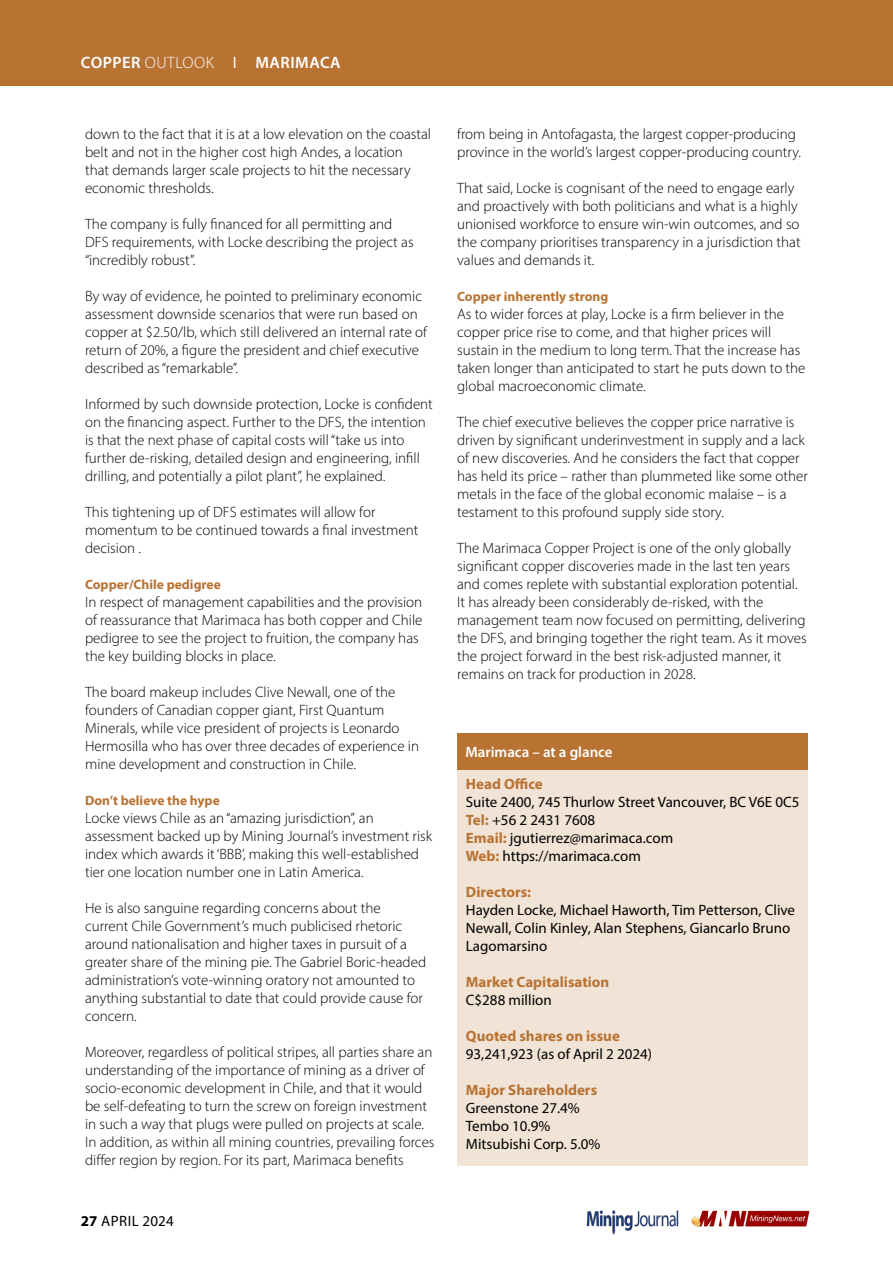
<style>
.page{position:relative;width:893px;height:1263px;background:#fff}
.page>*{position:absolute;margin:0;border:0;box-sizing:border-box;transform-origin:0 0}
.t1{font:600 16.5px "Myriad Pro";letter-spacing:.03em;color:#fff}
.t2{font:300 15px/18px "Myriad Pro";color:#000}
.t3{font:15px/18px "Myriad Pro";color:#000}
.t4{font:700 15px "Myriad Pro";color:#b87333}
.t5{font:600 15px "Myriad Pro";color:#fff}
.t6{font:15px "Myriad Pro";letter-spacing:.03em;color:#000}
.t7{font:700 13.5px "Myriad Pro";color:#b87333}
.s1{font-weight:300}
.s2{font-weight:400}
.s3{font-weight:700}
.s4{font-weight:700;color:#b87333}
</style>
<div class="page">
<img style="left:691px;top:1210px;width:119px;height:17px">
<img style="left:586px;top:1210px;width:93px;height:25px">
<div style="left:0;top:0;width:893px;height:85px;background:#b87333"></div>
<div style="left:457px;top:769px;width:351px;height:396px;background:#f1e3d6"></div>
<div style="left:457px;top:733px;width:351px;height:36px;background:#b87333"></div>
<p class="t1" style="left:81px;top:52px;width:261px">COPPER <span class="s1">OUTLOOK</span> <span class="s2">I</span> MARIMACA</p>
<p class="t2" style="left:85px;top:125px;width:347px">down to the fact that it is at a low elevation on the coastal belt and not in the higher cost high Andes, a location<br>that demands larger scale projects to hit the necessary economic thresholds.</p>
<p class="t2" style="left:85px;top:215px;width:330px">The company is fully financed for all permitting and<br>DFS requirements, with Locke describing the project as “incredibly robust”.</p>
<p class="t2" style="left:85px;top:287px;width:344px">By way of evidence, he pointed to preliminary economic assessment downside scenarios that were run based on copper at $2.50/lb, which still delivered an internal rate of return of 20%, a figure the president and chief executive described as “remarkable”.</p>
<p class="t2" style="left:85px;top:395px;width:349px">Informed by such downside protection, Locke is confident on the financing aspect. Further to the DFS, the intention is that the next phase of capital costs will “take us into further de-risking, detailed design and engineering, infill drilling, and potentially a pilot plant”, he explained.</p>
<p class="t2" style="left:85px;top:503px;width:335px">This tightening up of DFS estimates will allow for momentum to be continued towards a final investment decision .</p>
<p class="t7" style="left:85px;top:576px;width:137px">Copper/Chile pedigree</p>
<p class="t2" style="left:85px;top:593px;width:339px">In respect of management capabilities and the provision of reassurance that Marimaca has both copper and Chile pedigree to see the project to fruition, the company has the key building blocks in place.</p>
<p class="t2" style="left:85px;top:683px;width:336px">The board makeup includes Clive Newall, one of the founders of Canadian copper giant, First Quantum Minerals, while vice president of projects is Leonardo Hermosilla who has over three decades of experience in mine development and construction in Chile.</p>
<p class="t7" style="left:85px;top:792px;width:136px">Don’t believe the hype</p>
<p class="t2" style="left:85px;top:809px;width:349px">Locke views Chile as an “amazing jurisdiction”, an assessment backed up by Mining Journal’s investment risk index which awards it ‘BBB’, making this well-established tier one location number one in Latin America.</p>
<p class="t2" style="left:85px;top:899px;width:343px">He is also sanguine regarding concerns about the current Chile Government’s much publicised rhetoric around nationalisation and higher taxes in pursuit of a greater share of the mining pie. The Gabriel Boric-headed administration’s vote-winning oratory not amounted to anything substantial to date that could provide cause for concern.</p>
<p class="t2" style="left:85px;top:1043px;width:351px">Moreover, regardless of political stripes, all parties share an understanding of the importance of mining as a driver of socio-economic development in Chile, and that it would be self-defeating to turn the screw on foreign investment in such a way that plugs were pulled on projects at scale.<br>In addition, as within all mining countries, prevailing forces differ region by region. For its part, Marimaca benefits</p>
<p class="t6" style="left:81px;top:1212px;width:94px"><span class="s3">27</span> APRIL 2024</p>
<p class="t2" style="left:457px;top:125px;width:346px">from being in Antofagasta, the largest copper-producing province in the world’s largest copper-producing country.</p>
<p class="t2" style="left:457px;top:179px;width:345px">That said, Locke is cognisant of the need to engage early and proactively with both politicians and what is a highly unionised workforce to ensure win-win outcomes, and so the company prioritises transparency in a jurisdiction that values and demands it.</p>
<p class="t7" style="left:457px;top:288px;width:153px">Copper inherently strong</p>
<p class="t2" style="left:457px;top:305px;width:350px">As to wider forces at play, Locke is a firm believer in the copper price rise to come, and that higher prices will sustain in the medium to long term. That the increase has taken longer than anticipated to start he puts down to the global macroeconomic climate.</p>
<p class="t2" style="left:457px;top:413px;width:352px">The chief executive believes the copper price narrative is driven by significant underinvestment in supply and a lack of new discoveries. And he considers the fact that copper has held its price – rather than plummeted like some other metals in the face of the global economic malaise – is a testament to this profound supply side story.</p>
<p class="t2" style="left:457px;top:539px;width:351px">The Marimaca Copper Project is one of the only globally significant copper discoveries made in the last ten years and comes replete with substantial exploration potential.<br>It has already been considerably de-risked, with the management team now focused on permitting, delivering the DFS, and bringing together the right team. As it moves the project forward in the best risk-adjusted manner, it remains on track for production in 2028.</p>
<p class="t5" style="left:465px;top:742px;width:149px">Marimaca – at a glance</p>
<p class="t4" style="left:466px;top:774px;width:79px">Head Office</p>
<p class="t3" style="left:466px;top:793px;width:335px">Suite 2400, 745 Thurlow Street Vancouver, BC V6E 0C5<br><span class="s4">Tel:</span> +56 2 2431 7608<br><span class="s4">Email:</span> jgutierrez@marimaca.com<br><span class="s4">Web:</span> https://marimaca.com</p>
<p class="t4" style="left:466px;top:882px;width:67px">Directors:</p>
<p class="t3" style="left:466px;top:901px;width:331px">Hayden Locke, Michael Haworth, Tim Petterson, Clive<br>Newall, Colin Kinley, Alan Stephens, Giancarlo Bruno<br>Lagomarsino</p>
<p class="t4" style="left:466px;top:972px;width:145px">Market Capitalisation</p>
<p class="t3" style="left:466px;top:991px;width:87px">C$288 million</p>
<p class="t4" style="left:466px;top:1026px;width:156px">Quoted shares on issue</p>
<p class="t3" style="left:466px;top:1045px;width:188px">93,241,923 (as of April 2 2024)</p>
<p class="t4" style="left:466px;top:1080px;width:133px">Major Shareholders</p>
<p class="t3" style="left:466px;top:1099px;width:136px">Greenstone 27.4%<br>Tembo 10.9%<br>Mitsubishi Corp. 5.0%</p>
</div>
